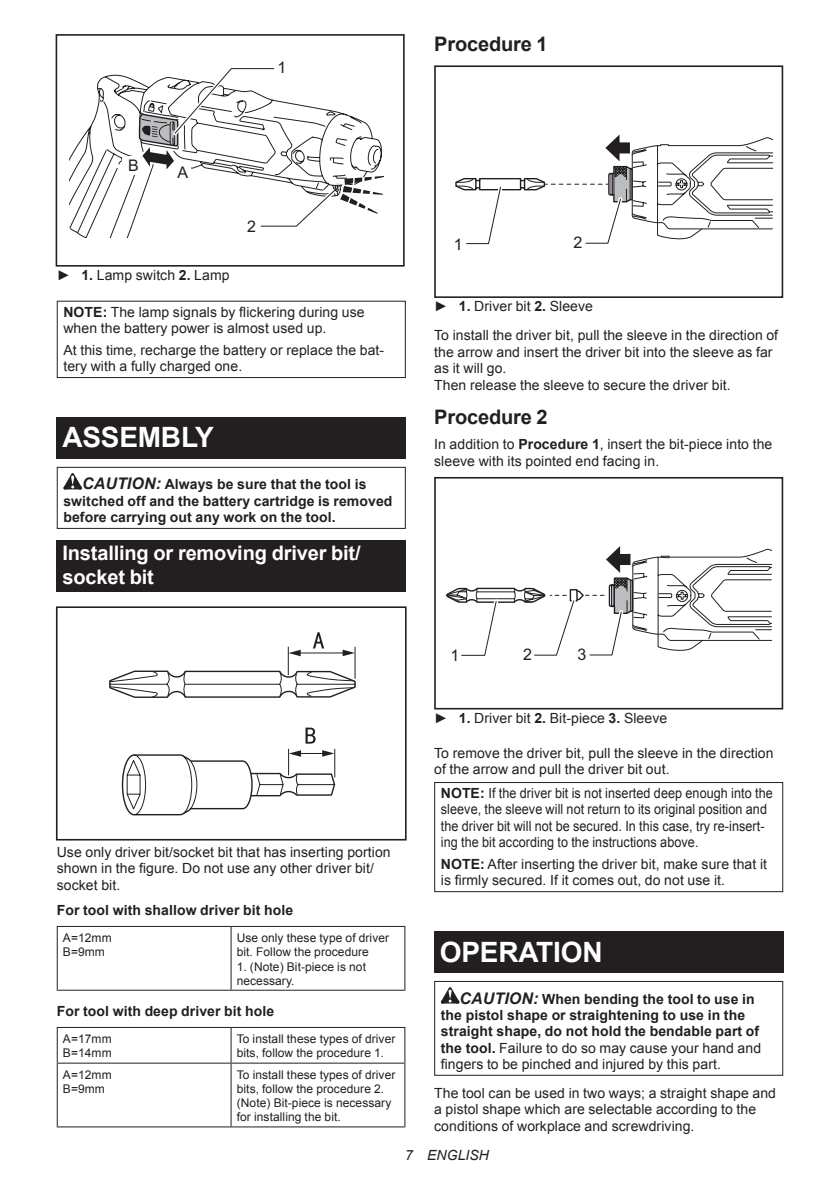
<style>
.page{position:relative;width:840px;height:1191px;background:#fff}
.page>*{position:absolute;margin:0;border:0;box-sizing:border-box;transform-origin:0 0}
.t1{font:700 28px "Arial";letter-spacing:-.01em;color:#fff}
.t2{font:700 20px/23.4px "Arial";letter-spacing:-.01em;color:#fff}
.t3{font:700 20px "Arial";letter-spacing:-.01em;color:#231f20}
.t4{font:16px "Arial";color:#231f20}
.t5{font:14px/16.4px "Arial";letter-spacing:.005em;color:#231f20}
.t6{font:700 14px/16.4px "Arial";letter-spacing:.005em;color:#231f20}
.t7{font:14px/16.4px "Arial";letter-spacing:.005em;color:#231f20;scale:.9 1}
.t8{font:italic 14px "Arial";letter-spacing:.005em;color:#231f20}
.t9{font:12px/14px "Arial";letter-spacing:.005em;color:#231f20}
.s1{font-weight:700}
.s2{font-style:italic;font-size:16px}
.s3{font-weight:400}
</style>
<div class="page">
<svg style="left:69px;top:74px;width:68px;height:164px"></svg>
<div style="left:122px;top:156px;width:19px;height:19px;background:#fff"></div>
<div style="left:56px;top:34px;width:348px;height:233px;border:2px solid #231f20"></div>
<svg style="left:137px;top:68px;width:248px;height:159px"></svg>
<div style="left:57px;top:301px;width:348px;height:77px;border:1px solid #231f20"></div>
<div style="left:57px;top:418px;width:348px;height:41px;background:#231f20"></div>
<svg style="left:63px;top:473px;width:19px;height:16px"></svg>
<div style="left:57px;top:467px;width:348px;height:62px;border:1px solid #231f20"></div>
<div style="left:57px;top:540px;width:348px;height:52px;background:#231f20"></div>
<svg style="left:109px;top:632px;width:247px;height:66px"></svg>
<svg style="left:121px;top:727px;width:215px;height:89px"></svg>
<div style="left:56px;top:606px;width:350px;height:234px;border:2px solid #231f20"></div>
<hr style="left:57px;top:926px;width:174px;height:1px;background:#231f20">
<hr style="left:57px;top:927px;width:1px;height:62px;background:#231f20">
<hr style="left:231px;top:926px;width:174px;height:1px;background:#231f20">
<hr style="left:230px;top:927px;width:1px;height:62px;background:#231f20">
<hr style="left:404px;top:927px;width:1px;height:62px;background:#231f20">
<hr style="left:57px;top:989px;width:174px;height:1px;background:#231f20">
<hr style="left:231px;top:989px;width:174px;height:1px;background:#231f20">
<hr style="left:57px;top:1027px;width:174px;height:1px;background:#231f20">
<hr style="left:57px;top:1028px;width:1px;height:34px;background:#231f20">
<hr style="left:231px;top:1027px;width:174px;height:1px;background:#231f20">
<hr style="left:230px;top:1028px;width:1px;height:34px;background:#231f20">
<hr style="left:404px;top:1028px;width:1px;height:34px;background:#231f20">
<hr style="left:57px;top:1062px;width:174px;height:1px;background:#231f20">
<hr style="left:57px;top:1063px;width:1px;height:63px;background:#231f20">
<hr style="left:231px;top:1062px;width:174px;height:1px;background:#231f20">
<hr style="left:230px;top:1063px;width:1px;height:63px;background:#231f20">
<hr style="left:404px;top:1063px;width:1px;height:63px;background:#231f20">
<hr style="left:57px;top:1126px;width:174px;height:1px;background:#231f20">
<hr style="left:231px;top:1126px;width:174px;height:1px;background:#231f20">
<div style="left:434px;top:65px;width:348px;height:233px;border:2px solid #231f20"></div>
<svg style="left:455px;top:134px;width:318px;height:111px"></svg>
<div style="left:434px;top:477px;width:348px;height:232px;border:2px solid #231f20"></div>
<svg style="left:446px;top:546px;width:326px;height:110px"></svg>
<div style="left:434px;top:782px;width:348px;height:110px;border:1px solid #231f20"></div>
<div style="left:434px;top:932px;width:348px;height:41px;background:#231f20"></div>
<svg style="left:440px;top:987px;width:19px;height:16px"></svg>
<div style="left:434px;top:981px;width:348px;height:94px;border:1px solid #231f20"></div>
<p class="t4" style="left:277px;top:57px;width:10px">1</p>
<h2 class="t3" style="left:434px;top:31px;width:115px">Procedure 1</h2>
<p class="t4" style="left:128px;top:155px;width:12px">B</p>
<p class="t4" style="left:177px;top:162px;width:12px">A</p>
<p class="t4" style="left:247px;top:216px;width:10px">2</p>
<p class="t5" style="left:57px;top:267px;width:174px">► <span class="s1">1.</span> Lamp switch <span class="s1">2.</span> Lamp</p>
<p class="t5" style="left:63px;top:303px;width:302px"><span class="s1">NOTE:</span> The lamp signals by flickering during use when the battery power is almost used up.</p>
<p class="t5" style="left:63px;top:342px;width:322px">At this time, recharge the battery or replace the bat&shy;tery with a fully charged one.</p>
<h1 class="t1" style="left:62px;top:419px;width:153px">ASSEMBLY</h1>
<p class="t6" style="left:63px;top:477px;width:330px;text-indent:19px"><span class="s2">CAUTION:</span> Always be sure that the tool is switched off and the battery cartridge is removed before carrying out any work on the tool.</p>
<h2 class="t2" style="left:62px;top:542px;width:299px">Installing or removing driver bit/ socket bit</h2>
<p class="t4" style="left:453px;top:233px;width:10px">1</p>
<p class="t4" style="left:573px;top:232px;width:10px">2</p>
<p class="t5" style="left:434px;top:292px;width:345px;line-height:28.8px">► <span class="s1">1.</span> Driver bit <span class="s1">2.</span> Sleeve<br>To install the driver bit, pull the sleeve in the direction of</p>
<p class="t5" style="left:434px;top:344px;width:340px">the arrow and insert the driver bit into the sleeve as far as it will go.<br>Then release the sleeve to secure the driver bit.</p>
<h2 class="t3" style="left:434px;top:404px;width:115px">Procedure 2</h2>
<p class="t5" style="left:434px;top:436px;width:339px">In addition to <span class="s1">Procedure 1</span>, insert the bit-piece into the sleeve with its pointed end facing in.</p>
<p class="t4" style="left:450px;top:644px;width:10px">1</p>
<p class="t4" style="left:522px;top:643px;width:10px">2</p>
<p class="t4" style="left:577px;top:643px;width:10px">3</p>
<p class="t5" style="left:57px;top:844px;width:335px">Use only driver bit/socket bit that has inserting portion shown in the figure. Do not use any other driver bit/ socket bit.</p>
<p class="t6" style="left:57px;top:902px;width:238px">For tool with shallow driver bit hole</p>
<p class="t9" style="left:63px;top:931px;width:50px">A=12mm<br>B=9mm</p>
<p class="t9" style="left:236px;top:931px;width:154px">Use only these type of driver bit. Follow the procedure</p>
<p class="t9" style="left:236px;top:959px;width:131px">1. (Note) Bit-piece is not necessary.</p>
<p class="t6" style="left:57px;top:1003px;width:219px">For tool with deep driver bit hole</p>
<p class="t9" style="left:63px;top:1032px;width:50px">A=17mm<br>B=14mm</p>
<p class="t9" style="left:236px;top:1032px;width:160px">To install these types of driver bits, follow the procedure 1.</p>
<p class="t9" style="left:63px;top:1068px;width:50px">A=12mm<br>B=9mm</p>
<p class="t9" style="left:237px;top:1068px;width:160px">To install these types of driver bits, follow the procedure 2. (Note) Bit-piece is necessary for installing the bit.</p>
<p class="t5" style="left:434px;top:710px;width:234px">► <span class="s1">1.</span> Driver bit <span class="s1">2.</span> Bit-piece <span class="s1">3.</span> Sleeve</p>
<p class="t5" style="left:434px;top:744px;width:341px">To remove the driver bit, pull the sleeve in the direction of the arrow and pull the driver bit out.</p>
<p class="t7" style="left:440px;top:785px;width:370px"><span class="s1">NOTE:</span> If the driver bit is not inserted deep enough into the sleeve, the sleeve will not return to its original position and the driver bit will not be secured. In this case, try re-insert&shy;ing the bit according to the instructions above.</p>
<p class="t5" style="left:440px;top:856px;width:327px"><span class="s1">NOTE:</span> After inserting the driver bit, make sure that it is firmly secured. If it comes out, do not use it.</p>
<h1 class="t1" style="left:439px;top:933px;width:164px">OPERATION</h1>
<p class="t6" style="left:440px;top:990px;width:321px;text-indent:19px"><span class="s2">CAUTION:</span> When bending the tool to use in the pistol shape or straightening to use in the straight shape, do not hold the bendable part of the tool. <span class="s3">Failure to do so may cause your hand and fingers to be pinched and injured by this part.</span></p>
<p class="t5" style="left:434px;top:1084px;width:343px">The tool can be used in two ways; a straight shape and a pistol shape which are selectable according to the conditions of workplace and screwdriving.</p>
<p class="t8" style="left:405px;top:1146px;width:85px">7 ENGLISH</p>
</div>
